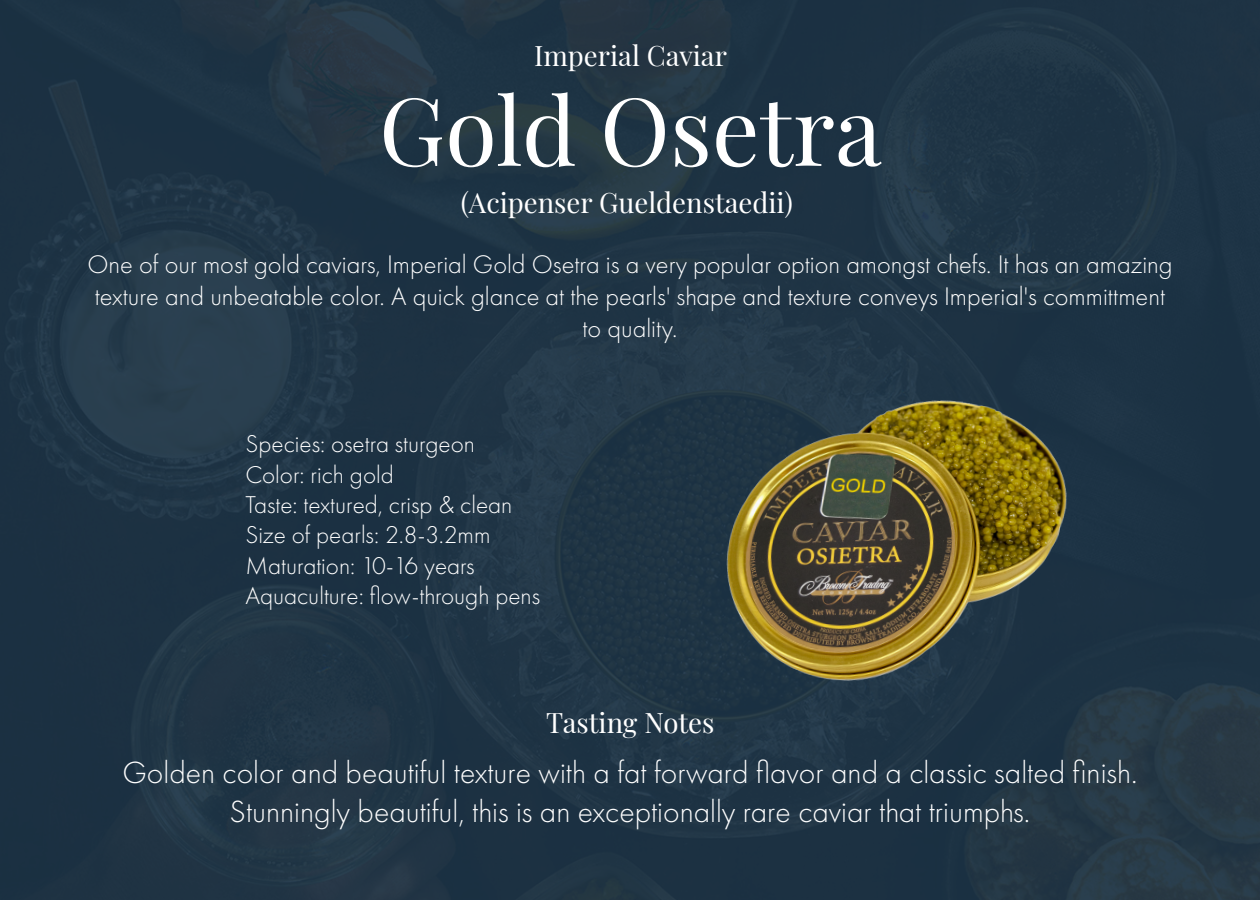
<style>
.page{position:relative;width:1260px;height:900px;background:#1c3447}
.page>*{position:absolute;margin:0;border:0;box-sizing:border-box;transform-origin:0 0}
.t1{font:94.25px "Playfair Display";color:#fff}
.t2{font:300 31.75px/38.2px "Futura PT";color:#fff;text-align:center}
.t3{font:27.5px "Playfair Display";color:#fff}
.t4{font:300 26.5px/31.8px "Futura PT";color:#fff;text-align:center}
.t5{font:300 25.25px/30.2px "Futura PT";color:#fff}
</style>
<div class="page">
<img style="left:715px;top:362px;width:352px;height:348px">
<p class="t3" style="left:534px;top:34px;width:194px">Imperial Caviar</p>
<h1 class="t1" style="left:379px;top:57px;width:504px">Gold Osetra</h1>
<p class="t3" style="left:461px;top:181px;width:334px">(Acipenser Gueldenstaedii)</p>
<p class="t4" style="left:87px;top:249px;width:1087px">One of our most gold caviars, Imperial Gold Osetra is a very popular option amongst chefs. It has an amazing texture and unbeatable color. A quick glance at the pearls' shape and texture conveys Imperial's committment to quality.</p>
<p class="t5" style="left:246px;top:429px;width:296px">Species: osetra sturgeon<br>Color: rich gold<br>Taste: textured, crisp &amp; clean<br>Size of pearls: 2.8-3.2mm<br>Maturation: 10-16 years<br>Aquaculture: flow-through pens</p>
<p class="t3" style="left:546px;top:702px;width:170px">Tasting Notes</p>
<p class="t2" style="left:122px;top:754px;width:1017px">Golden color and beautiful texture with a fat forward flavor and a classic salted finish.<br>Stunningly beautiful, this is an exceptionally rare caviar that triumphs.</p>
</div>
